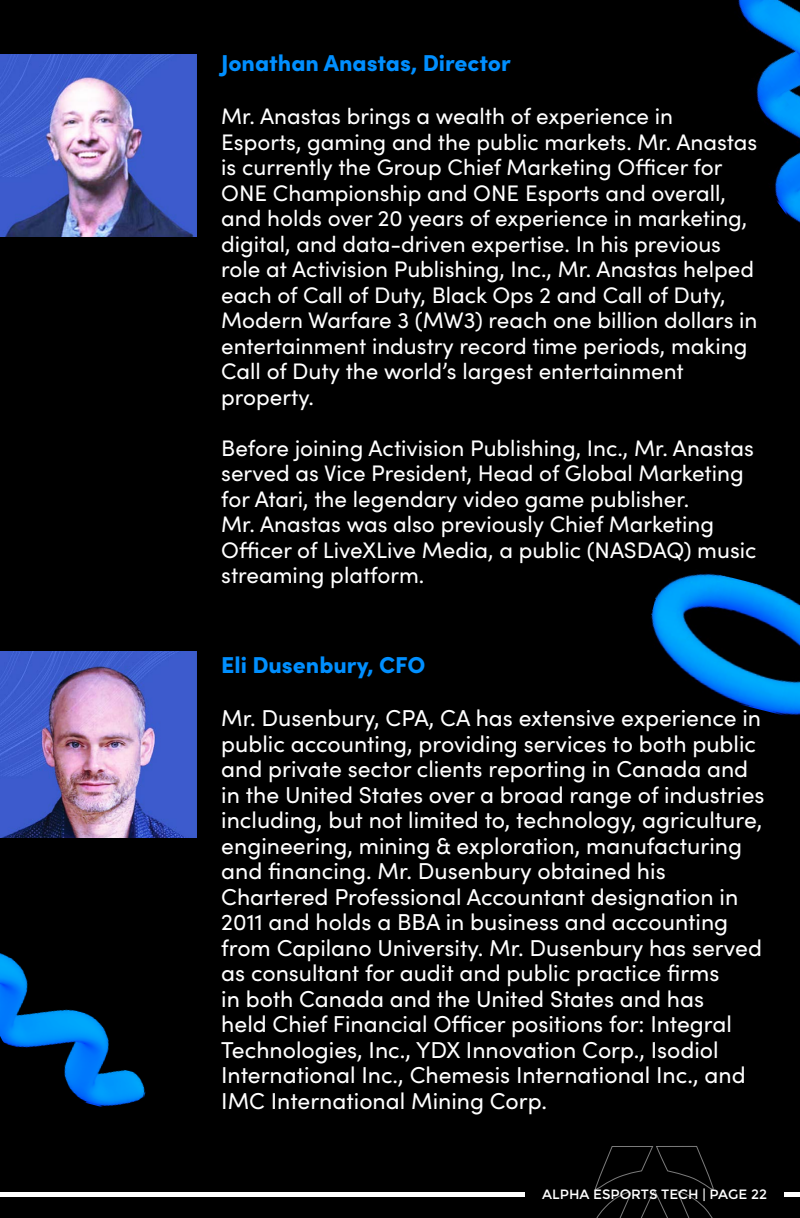
<style>
.page{position:relative;width:800px;height:1218px;background:#000}
.page>*{position:absolute;margin:0;border:0;box-sizing:border-box;transform-origin:0 0}
.t1{font:23px/25.5px "Sofia Pro";color:#fff}
.t2{font:900 23px "Sofia Pro";color:#008fff}
.t3{font:22.5px/25.5px "Sofia Pro";color:#fff}
.t4{font:13.5px "Montserrat";color:#fff}
</style>
<div class="page">
<img style="left:651px;top:573px;width:149px;height:143px">
<img style="left:0;top:953px;width:146px;height:154px">
<img style="left:738px;top:0;width:62px;height:223px">
<img style="left:0;top:54px;width:196px;height:183px">
<img style="left:0;top:651px;width:196px;height:186px">
<svg style="left:594px;top:1146px;width:120px;height:72px"></svg>
<div style="left:0;top:1192px;width:524px;height:5px;background:#fff"></div>
<div style="left:784px;top:1192px;width:16px;height:5px;background:#fff"></div>
<p class="t2" style="left:221px;top:45px;width:291px">Jonathan Anastas, Director</p>
<p class="t3" style="left:221px;top:102px;width:538px">Mr. Anastas brings a wealth of experience in Esports, gaming and the public markets. Mr. Anastas is currently the Group Chief Marketing Officer for ONE Championship and ONE Esports and overall, and holds over 20 years of experience in marketing, digital, and data-driven expertise. In his previous role at Activision Publishing, Inc., Mr. Anastas helped each of Call of Duty, Black Ops 2 and Call of Duty, Modern Warfare 3 (MW3) reach one billion dollars in entertainment industry record time periods, making Call of Duty the world’s largest entertainment property.</p>
<p class="t3" style="left:221px;top:434px;width:537px">Before joining Activision Publishing, Inc., Mr. Anastas served as Vice President, Head of Global Marketing for Atari, the legendary video game publisher.<br>Mr. Anastas was also previously Chief Marketing Officer of LiveXLive Media, a public (NASDAQ) music streaming platform.</p>
<p class="t2" style="left:221px;top:647px;width:206px">Eli Dusenbury, CFO</p>
<p class="t1" style="left:221px;top:704px;width:545px">Mr. Dusenbury, CPA, CA has extensive experience in public accounting, providing services to both public and private sector clients reporting in Canada and in the United States over a broad range of industries including, but not limited to, technology, agriculture, engineering, mining &amp; exploration, manufacturing and financing. Mr. Dusenbury obtained his Chartered Professional Accountant designation in 2011 and holds a BBA in business and accounting from Capilano University. Mr. Dusenbury has served as consultant for audit and public practice firms<br>in both Canada and the United States and has<br>held Chief Financial Officer positions for: Integral Technologies, Inc., YDX Innovation Corp., Isodiol International Inc., Chemesis International Inc., and IMC International Mining Corp.</p>
<p class="t4" style="left:542px;top:1186px;width:226px">ALPHA ESPORTS TECH | PAGE 22</p>
</div>
